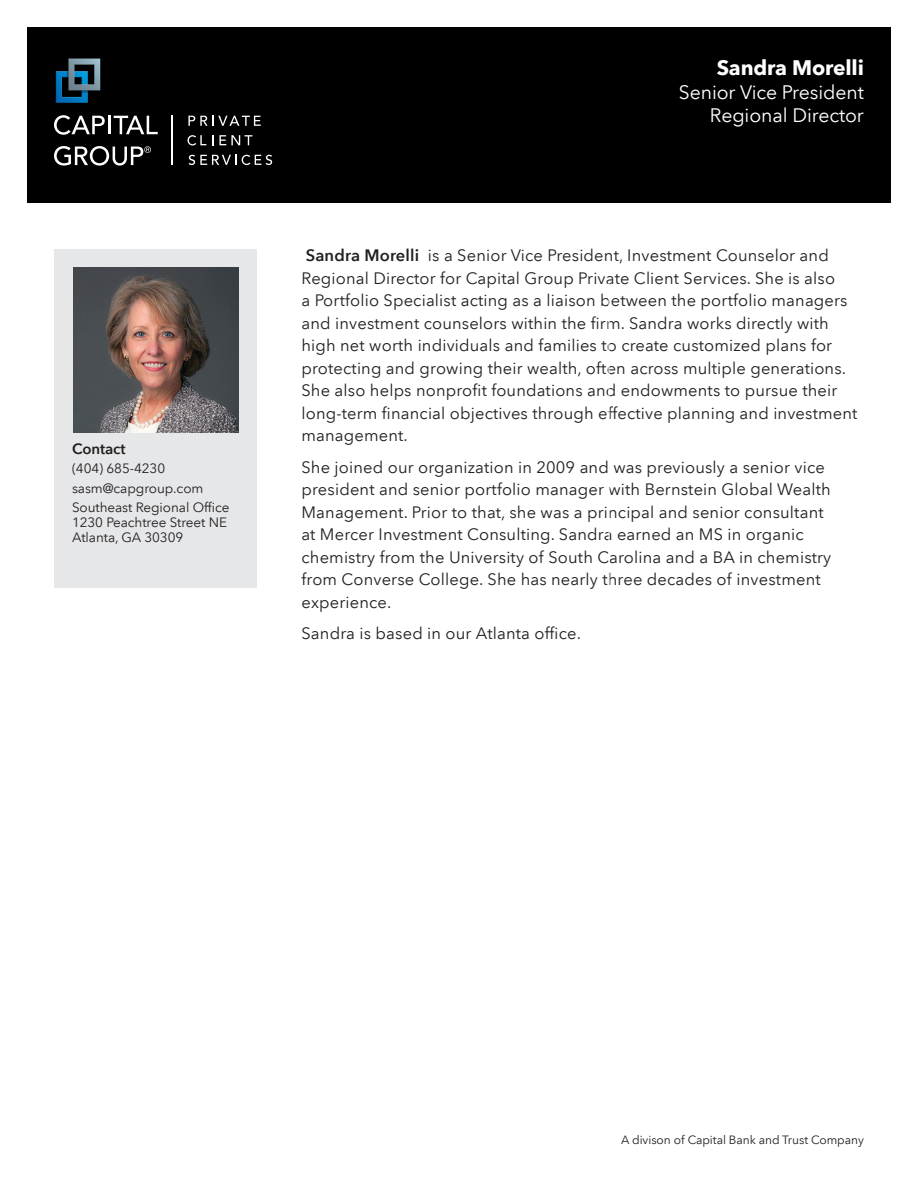
<style>
.page{position:relative;width:918px;height:1188px;background:#fff}
.page>*{position:absolute;margin:0;border:0;box-sizing:border-box;transform-origin:0 0}
.t1{font:700 21px "Avenir Next LT Com";letter-spacing:-.005em;color:#fff}
.t2{font:19.5px/23.4px "Avenir Next LT Com";letter-spacing:-.005em;color:#fff;text-align:right}
.t3{font:16.5px/22.5px "Avenir Next LT Com";letter-spacing:.01em;color:#231f20}
.t4{font:600 15px "Avenir Next LT Com";letter-spacing:-.005em;color:#231f20}
.t5{font:13.5px/19.5px "Avenir Next LT Com";letter-spacing:-.005em;color:#231f20}
.t6{font:12px "Avenir Next LT Com";letter-spacing:-.005em;color:#231f20}
.s1{font-weight:600}
</style>
<div class="page">
<div style="left:54px;top:249px;width:202px;height:339px;background:#e6e7e9"></div>
<img style="left:73px;top:267px;width:165px;height:165px">
<div style="left:27px;top:27px;width:864px;height:175px;background:#000"></div>
<svg style="left:54px;top:115px;width:51px;height:20px"></svg>
<hr style="left:108px;top:116px;width:3px;height:18px;background:#fff">
<svg style="left:114px;top:116px;width:44px;height:18px"></svg>
<svg style="left:54px;top:146px;width:97px;height:20px"></svg>
<svg style="left:188px;top:135px;width:18px;height:10px"></svg>
<svg style="left:219px;top:135px;width:33px;height:10px"></svg>
<svg style="left:188px;top:116px;width:73px;height:10px"></svg>
<svg style="left:189px;top:155px;width:83px;height:10px"></svg>
<hr style="left:171px;top:116px;width:2px;height:49px;background:#fff">
<img style="left:55px;top:71px;width:1px;height:32px">
<hr style="left:56px;top:103px;width:32px;height:1px;background:#231f20">
<hr style="left:100px;top:59px;width:1px;height:32px;background:#fff">
<svg style="left:56px;top:59px;width:44px;height:44px"></svg>
<hr style="left:68px;top:90px;width:32px;height:1px;background:#231f20">
<hr style="left:68px;top:59px;width:1px;height:32px;background:#231f20">
<p class="t4" style="left:72px;top:439px;width:55px">Contact</p>
<p class="t5" style="left:72px;top:459px;width:159px">(404) 685-4230 sasm@capgroup.com<br>Southeast Regional Office</p>
<p class="t5" style="left:72px;top:515px;width:157px;line-height:15px">1230 Peachtree Street NE<br>Atlanta, GA 30309</p>
<p class="t1" style="left:717px;top:55px;width:149px">Sandra Morelli</p>
<p class="t2" style="left:679px;top:80px;width:187px">Senior Vice President<br>Regional Director</p>
<p class="t3" style="left:302px;top:244px;width:557px"><span class="s1">Sandra Morelli</span> is a Senior Vice President, Investment Counselor and Regional Director for Capital Group Private Client Services. She is also<br>a Portfolio Specialist acting as a liaison between the portfolio managers and investment counselors within the firm. Sandra works directly with high net worth individuals and families to create customized plans for protecting and growing their wealth, often across multiple generations.<br>She also helps nonprofit foundations and endowments to pursue their long-term financial objectives through effective planning and investment management.</p>
<p class="t3" style="left:302px;top:456px;width:531px">She joined our organization in 2009 and was previously a senior vice president and senior portfolio manager with Bernstein Global Wealth Management. Prior to that, she was a principal and senior consultant at Mercer Investment Consulting. Sandra earned an MS in organic chemistry from the University of South Carolina and a BA in chemistry from Converse College. She has nearly three decades of investment experience.</p>
<p class="t3" style="left:302px;top:622px;width:281px">Sandra is based in our Atlanta office.</p>
<p class="t6" style="left:621px;top:1133px;width:244px">A divison of Capital Bank and Trust Company</p>
</div>
